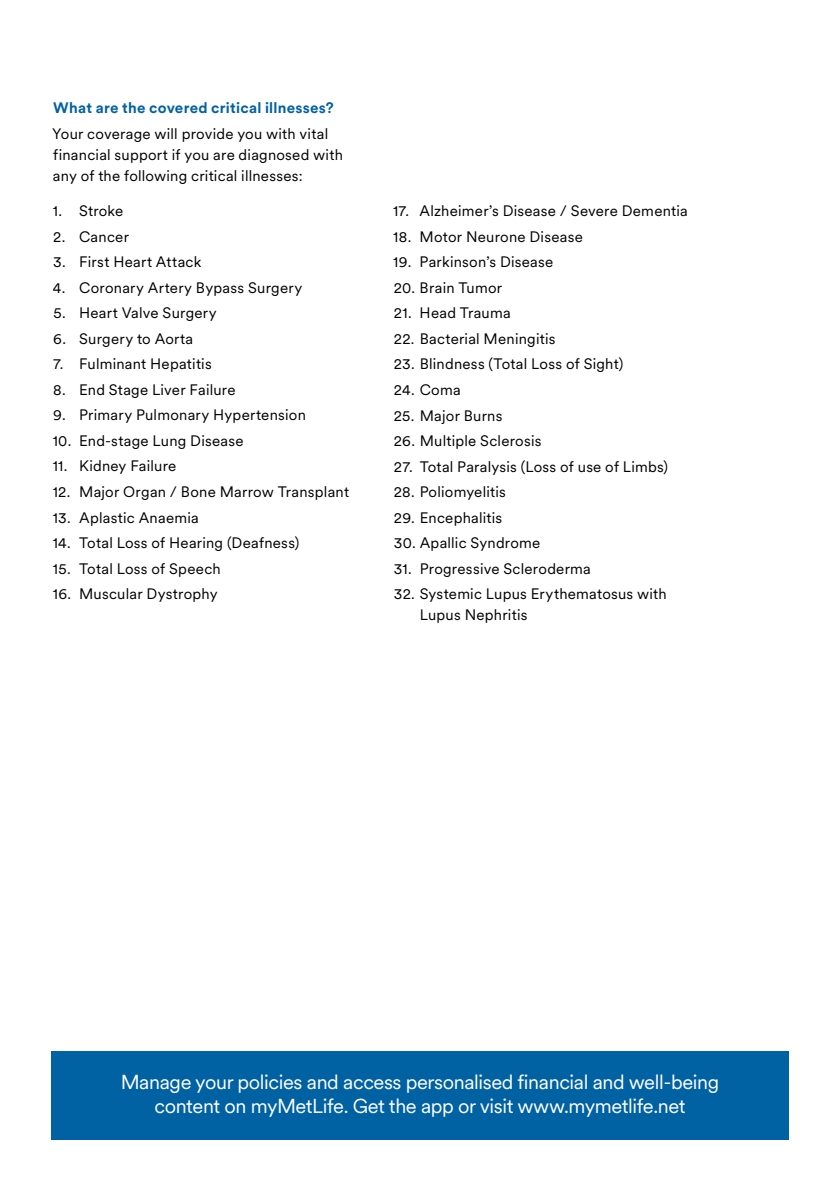
<style>
.page{position:relative;width:840px;height:1191px;background:#fff}
.page>*{position:absolute;margin:0;border:0;box-sizing:border-box;transform-origin:0 0}
.t1{font:20px/24px "Met Life Circular";letter-spacing:-.02em;color:#fff;text-align:center}
.t2{font:15px/21px "Met Life Circular";letter-spacing:.015em;color:#000}
.t3{font:700 15px "Met Life Circular";letter-spacing:.015em;color:#0061a3}
</style>
<div class="page">
<div style="left:51px;top:1052px;width:737px;height:88px;background:#0061a3"></div>
<p class="t3" style="left:53px;top:98px;width:282px">What are the covered critical illnesses?</p>
<p class="t2" style="left:52px;top:122px;width:292px">Your coverage will provide you with vital financial support if you are diagnosed with any of the following critical illnesses:</p>
<p class="t2" style="left:53px;top:200px;width:72px">1. Stroke</p>
<p class="t2" style="left:53px;top:225px;width:77px">2. Cancer</p>
<p class="t2" style="left:53px;top:251px;width:150px">3. First Heart Attack</p>
<p class="t2" style="left:53px;top:276px;width:251px">4. Coronary Artery Bypass Surgery</p>
<p class="t2" style="left:53px;top:302px;width:165px">5. Heart Valve Surgery</p>
<p class="t2" style="left:53px;top:327px;width:141px">6. Surgery to Aorta</p>
<p class="t2" style="left:53px;top:353px;width:160px">7. Fulminant Hepatitis</p>
<p class="t2" style="left:53px;top:378px;width:184px">8. End Stage Liver Failure</p>
<p class="t2" style="left:53px;top:404px;width:254px">9. Primary Pulmonary Hypertension</p>
<p class="t2" style="left:53px;top:429px;width:192px">10. End-stage Lung Disease</p>
<p class="t2" style="left:53px;top:455px;width:125px">11. Kidney Failure</p>
<p class="t2" style="left:53px;top:480px;width:298px">12. Major Organ / Bone Marrow Transplant</p>
<p class="t2" style="left:53px;top:506px;width:148px">13. Aplastic Anaemia</p>
<p class="t2" style="left:53px;top:532px;width:248px">14. Total Loss of Hearing (Deafness)</p>
<p class="t2" style="left:53px;top:557px;width:169px">15. Total Loss of Speech</p>
<p class="t2" style="left:53px;top:583px;width:166px">16. Muscular Dystrophy</p>
<p class="t2" style="left:393px;top:200px;width:296px">17. Alzheimer’s Disease / Severe Dementia</p>
<p class="t2" style="left:393px;top:225px;width:191px">18. Motor Neurone Disease</p>
<p class="t2" style="left:393px;top:251px;width:161px">19. Parkinson’s Disease</p>
<p class="t2" style="left:393px;top:276px;width:110px">20. Brain Tumor</p>
<p class="t2" style="left:393px;top:302px;width:118px">21. Head Trauma</p>
<p class="t2" style="left:393px;top:327px;width:163px">22. Bacterial Meningitis</p>
<p class="t2" style="left:393px;top:353px;width:231px">23. Blindness (Total Loss of Sight)</p>
<p class="t2" style="left:393px;top:378px;width:68px">24. Coma</p>
<p class="t2" style="left:393px;top:404px;width:110px">25. Major Burns</p>
<p class="t2" style="left:393px;top:430px;width:149px">26. Multiple Sclerosis</p>
<p class="t2" style="left:393px;top:455px;width:275px">27. Total Paralysis (Loss of use of Limbs)</p>
<p class="t2" style="left:393px;top:481px;width:113px">28. Poliomyelitis</p>
<p class="t2" style="left:393px;top:506px;width:110px">29. Encephalitis</p>
<p class="t2" style="left:393px;top:532px;width:148px">30. Apallic Syndrome</p>
<p class="t2" style="left:393px;top:557px;width:198px">31. Progressive Scleroderma</p>
<p class="t2" style="left:419px;top:583px;width:248px;text-indent:-26px">32. Systemic Lupus Erythematosus with<br>Lupus Nephritis</p>
<h1 class="t1" style="left:121px;top:1068px;width:599px">Manage your policies and access personalised financial and well-being content on myMetLife. Get the app or visit www.mymetlife.net</h1>
</div>
